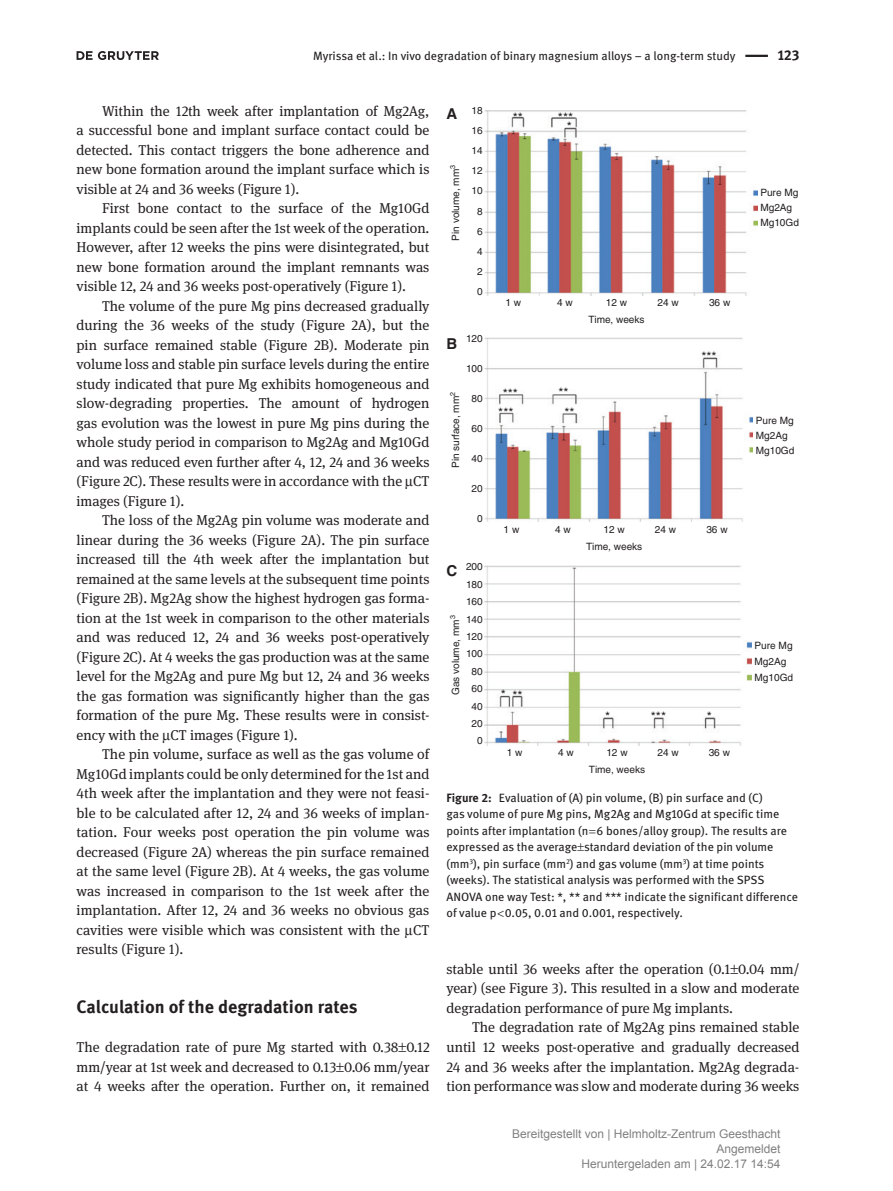
<style>
.page{position:relative;width:893px;height:1191px;background:#fff}
.page>*{position:absolute;margin:0;border:0;box-sizing:border-box;transform-origin:0 0}
.t1{font:700 18px "DG Meta Science";color:#231f20}
.t2{font:700 15px "Helvetica";color:#231f20}
.t3{font:14.25px/19.5px "DG Meta Serif Science";color:#231f20;text-align:justify}
.t4{font:700 14.25px "DG Meta Science";color:#231f20}
.t5{font:12.9px/19.2px "Helvetica";color:#231f20;text-align:center}
.t6{font:12px/16.5px "DG Meta Science";color:#231f20}
.t7{font:12px/15px "Arial";color:#808080;text-align:right}
.t8{font:10.05px/17.4px "Helvetica";color:#231f20;text-align:center}
.s1{font-weight:700;font-size:15px}
.s2{font-weight:700}
</style>
<div class="page">
<hr style="left:745px;top:55px;width:23px;height:2px;background:#231f20">
<img style="left:484px;top:110px;width:273px;height:185px">
<img style="left:484px;top:338px;width:269px;height:184px">
<img style="left:484px;top:565px;width:268px;height:180px">
<svg style="left:77px;top:51px;width:82px;height:9px"></svg>
<p class="t6" style="left:313px;top:47px;width:424px">Myrissa et al.: In vivo degradation of binary magnesium alloys – a long-term study</p>
<p class="t4" style="left:778px;top:44px;width:23px">123</p>
<p class="t3" style="left:77px;top:101px;width:354px;text-indent:26px">Within the 12th week after implantation of Mg2Ag, a successful bone and implant surface contact could be detected. This contact triggers the bone adherence and new bone formation around the implant surface which is visible at 24 and 36 weeks (Figure 1).</p>
<p class="t3" style="left:77px;top:198px;width:354px;text-indent:26px">First bone contact to the surface of the Mg10Gd implants could be seen after the 1st week of the operation.<br>However, after 12 weeks the pins were disintegrated, but new bone formation around the implant remnants was visible 12, 24 and 36 weeks post-operatively (Figure 1).</p>
<p class="t3" style="left:77px;top:296px;width:354px;text-indent:26px">The volume of the pure Mg pins decreased gradually during the 36 weeks of the study (Figure 2A), but the pin surface remained stable (Figure 2B). Moderate pin volume loss and stable pin surface levels during the entire study indicated that pure Mg exhibits homogeneous and slow-degrading properties. The amount of hydrogen gas evolution was the lowest in pure Mg pins during the whole study period in comparison to Mg2Ag and Mg10Gd and was reduced even further after 4, 12, 24 and 36 weeks (Figure 2C). These results were in accordance with the CT images (Figure 1).</p>
<p class="t3" style="left:77px;top:510px;width:354px;text-indent:26px">The loss of the Mg2Ag pin volume was moderate and linear during the 36 weeks (Figure 2A). The pin surface increased till the 4th week after the implantation but remained at the same levels at the subsequent time points (Figure 2B). Mg2Ag show the highest hydrogen gas forma&shy;tion at the 1st week in comparison to the other materials and was reduced 12, 24 and 36 weeks post-operatively (Figure 2C). At 4 weeks the gas production was at the same level for the Mg2Ag and pure Mg but 12, 24 and 36 weeks the gas formation was significantly higher than the gas formation of the pure Mg. These results were in consist&shy;ency with the CT images (Figure 1).</p>
<p class="t3" style="left:77px;top:744px;width:354px;text-indent:26px">The pin volume, surface as well as the gas volume of Mg10Gd implants could be only determined for the 1st and 4th week after the implantation and they were not feasi&shy;ble to be calculated after 12, 24 and 36 weeks of implan&shy;tation. Four weeks post operation the pin volume was decreased (Figure 2A) whereas the pin surface remained at the same level (Figure 2B). At 4 weeks, the gas volume was increased in comparison to the 1st week after the implantation. After 12, 24 and 36 weeks no obvious gas cavities were visible which was consistent with the CT results (Figure 1).</p>
<p class="t1" style="left:77px;top:992px;width:283px">Calculation of the degradation rates</p>
<p class="t3" style="left:77px;top:1037px;width:354px">The degradation rate of pure Mg started with 0.38 0.12 mm/year at 1st week and decreased to 0.13 0.06 mm/year at 4 weeks after the operation. Further on, it remained</p>
<p class="t8" style="left:446px;top:102px;width:38px"><span class="s1">A</span> 18</p>
<p class="t8" style="left:447px;top:241px;width:77px;rotate:-90deg">Pin volume, mm<sup>3</sup></p>
<p class="t8" style="left:472px;top:120px;width:13px;line-height:20.1px">16<br>14<br>12<br>10<br>8<br>6<br>4<br>2<br>0</p>
<p class="t2" style="left:446px;top:334px;width:12px">B</p>
<p class="t8" style="left:466px;top:330px;width:18px">120</p>
<p class="t8" style="left:466px;top:360px;width:18px">100</p>
<p class="t8" style="left:447px;top:468px;width:78px;rotate:-90deg">Pin surface, mm<sup>2</sup></p>
<p class="t8" style="left:472px;top:390px;width:13px">80</p>
<p class="t8" style="left:472px;top:420px;width:13px">60</p>
<p class="t8" style="left:472px;top:450px;width:13px">40</p>
<p class="t8" style="left:472px;top:480px;width:13px">20</p>
<p class="t8" style="left:477px;top:510px;width:7px">0</p>
<p class="t8" style="left:466px;top:558px;width:18px;text-align:right">200<br>180<br>160<br>140<br>120<br>100<br>80<br>60<br>40<br>20<br>0</p>
<p class="t2" style="left:446px;top:562px;width:12px">C</p>
<p class="t8" style="left:447px;top:695px;width:81px;rotate:-90deg">Gas volume, mm<sup>3</sup></p>
<p class="t5" style="left:513px;top:107px;width:12px">**</p>
<p class="t5" style="left:558px;top:107px;width:17px">***</p>
<p class="t5" style="left:567px;top:117px;width:7px">*</p>
<p class="t8" style="left:505px;top:294px;width:17px">1 w</p>
<p class="t8" style="left:557px;top:294px;width:17px">4 w</p>
<p class="t8" style="left:588px;top:294px;width:58px">12 w<br>Time, weeks</p>
<p class="t5" style="left:503px;top:384px;width:17px">***</p>
<p class="t5" style="left:498px;top:403px;width:17px">***</p>
<p class="t5" style="left:558px;top:383px;width:18px">** **</p>
<p class="t8" style="left:657px;top:294px;width:23px">24 w</p>
<p class="t8" style="left:709px;top:294px;width:23px">36 w</p>
<p class="t5" style="left:701px;top:347px;width:17px">***</p>
<p class="t8" style="left:504px;top:521px;width:17px">1 w</p>
<p class="t8" style="left:555px;top:521px;width:17px">4 w</p>
<p class="t8" style="left:586px;top:521px;width:58px">12 w<br>Time, weeks</p>
<p class="t8" style="left:655px;top:521px;width:23px">24 w</p>
<p class="t8" style="left:706px;top:521px;width:23px">36 w</p>
<p class="t5" style="left:501px;top:685px;width:7px">*</p>
<p class="t5" style="left:512px;top:685px;width:12px">**</p>
<p class="t5" style="left:605px;top:706px;width:7px">*</p>
<p class="t5" style="left:651px;top:706px;width:17px">***</p>
<p class="t5" style="left:707px;top:707px;width:7px">*</p>
<p class="t8" style="left:507px;top:743px;width:17px">1 w</p>
<p class="t8" style="left:558px;top:743px;width:17px">4 w</p>
<p class="t8" style="left:589px;top:743px;width:58px">12 w<br>Time, weeks</p>
<p class="t8" style="left:657px;top:743px;width:23px">24 w</p>
<p class="t8" style="left:709px;top:743px;width:23px">36 w</p>
<p class="t8" style="left:760px;top:185px;width:40px;line-height:15px;text-align:left">Pure Mg<br>Mg2Ag<br>Mg10Gd</p>
<p class="t8" style="left:756px;top:413px;width:40px;line-height:15px;text-align:left">Pure Mg<br>Mg2Ag<br>Mg10Gd</p>
<p class="t8" style="left:754px;top:637px;width:40px;line-height:16px;text-align:left">Pure Mg<br>Mg2Ag<br>Mg10Gd</p>
<p class="t6" style="left:446px;top:789px;width:353px"><span class="s2">Figure 2:</span> Evaluation of (A) pin volume, (B) pin surface and (C)<br>gas volume of pure Mg pins, Mg2Ag and Mg10Gd at specific time points after implantation (n 6 bones/alloy group). The results are expressed as the average standard deviation of the pin volume (mm<sup>3</sup>), pin surface (mm<sup>2</sup>) and gas volume (mm<sup>3</sup>) at time points (weeks). The statistical analysis was performed with the SPSS ANOVA one way Test: *, ** and *** indicate the significant difference of value p 0.05, 0.01 and 0.001, respectively.</p>
<p class="t3" style="left:446px;top:959px;width:354px">stable until 36 weeks after the operation (0.1 0.04 mm/ year) (see Figure 3). This resulted in a slow and moderate degradation performance of pure Mg implants.</p>
<p class="t3" style="left:446px;top:1017px;width:354px;text-indent:26px">The degradation rate of Mg2Ag pins remained stable until 12 weeks post-operative and gradually decreased 24 and 36 weeks after the implantation. Mg2Ag degrada&shy;tion performance was slow and moderate during 36 weeks</p>
<p class="t7" style="left:512px;top:1127px;width:270px">Bereitgestellt von | Helmholtz-Zentrum Geesthacht<br>Angemeldet<br>Heruntergeladen am | 24.02.17 14:54</p>
</div>
